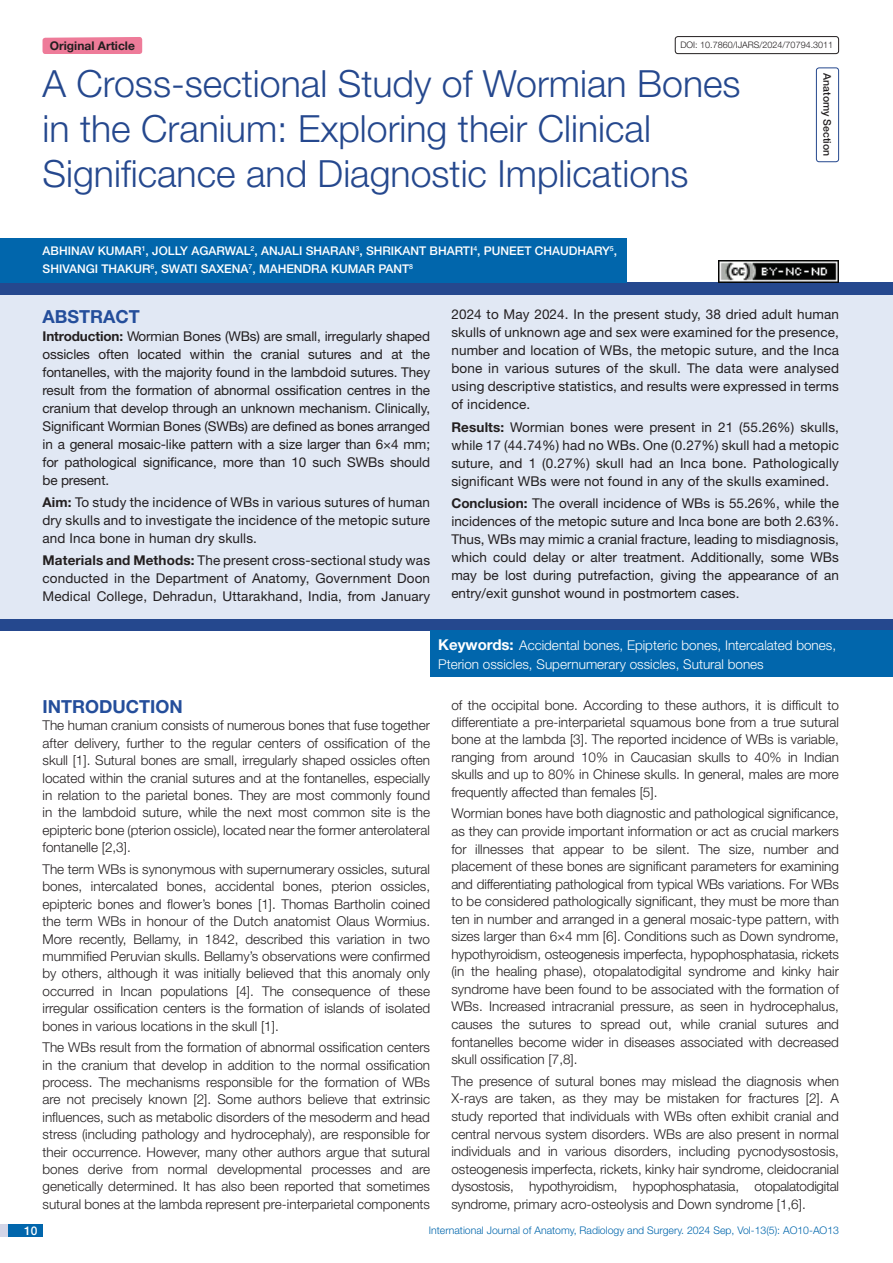
<style>
.page{position:relative;width:893px;height:1263px;background:#fff}
.page>*{position:absolute;margin:0;border:0;box-sizing:border-box;transform-origin:0 0}
.t1{font:300 37.5px/45px "Helvetica Neue";color:#25488e}
.Heading{font:700 18px "Helvetica Neue";color:#244e9b}
.Abstract_head{font:700 18px "Helvetica Neue";color:#244e9b}
.Body_text{font:300 13.5px/17.4px "Helvetica Neue";color:#231f20;text-align:justify}
.Abstract_Text{font:13.5px/18px "Helvetica Neue";letter-spacing:.01em;color:#231f20;text-align:justify}
.Key_words{font:300 13.5px/18.8px "Helvetica Neue";color:#fff}
.Author{font:500 12px/18.8px "Helvetica Neue";color:#fff}
.t2{font:700 12px "Helvetica Neue";color:#231f20}
.t3{font:300 10.5px "Helvetica Neue";color:#0166ac}
.section{font:500 10.5px "Helvetica Neue";color:#231f20}
.t4{font:300 9px "Helvetica Neue";color:#231f20}
.s1{font-weight:700}
.s2{font-weight:700;font-size:15px}
</style>
<div class="page">
<div style="left:0;top:1224px;width:43px;height:13px;background:#d3d5e7"></div>
<div style="left:8px;top:1224px;width:35px;height:13px;background:#0166ac"></div>
<div style="left:816px;top:67px;width:23px;height:95px;border:1px solid #25488e;border-radius:3px"></div>
<div style="left:43px;top:37px;width:99px;height:17px;background:#ee7b99"></div>
<div style="left:675px;top:36px;width:164px;height:18px;border:1px solid #231f20;border-radius:3px"></div>
<div style="left:0;top:283px;width:893px;height:12px;background:#25488e"></div>
<div style="left:0;top:618px;width:893px;height:12px;background:#25488e"></div>
<div style="left:0;top:239px;width:626px;height:44px;background:#0166ac"></div>
<div style="left:0;top:295px;width:893px;height:323px;background:#e1e8f4"></div>
<div style="left:430px;top:630px;width:463px;height:47px;background:#0166ac"></div>
<img style="left:719px;top:260px;width:120px;height:23px">
<p class="t2" style="left:50px;top:38px;width:87px">Original Article</p>
<p class="t4" style="left:680px;top:39px;width:154px">DOI: 10.7860/IJARS/2024/70794.3011</p>
<p class="t1" style="left:43px;top:60px;width:700px">A Cross-sectional Study of Wormian Bones in the Cranium: Exploring their Clinical<br>Significance and Diagnostic Implications</p>
<p class="Author" style="left:43px;top:241px;width:576px">ABHINAV KUMAR<sup>1</sup>, JOLLY AGARWAL<sup>2</sup>, ANJALI SHARAN<sup>3</sup>, SHRIKANT BHARTI<sup>4</sup>, PUNEET CHAUDHARY<sup>5</sup>,<br>SHIVANGI THAKUR<sup>6</sup>, SWATI SAXENA<sup>7</sup>, MAHENDRA KUMAR PANT<sup>8</sup></p>
<p class="section" style="left:833px;top:73px;width:84px;rotate:90deg">ANATOMY SECTION</p>
<p class="Abstract_head" style="left:43px;top:305px;width:99px">ABSTRACT</p>
<p class="Abstract_Text" style="left:43px;top:327px;width:389px"><span class="s1">Introduction:</span> Wormian Bones (WBs) are small, irregularly shaped ossicles often located within the cranial sutures and at the fontanelles, with the majority found in the lambdoid sutures. They result from the formation of abnormal ossification centres in the cranium that develop through an unknown mechanism. Clinically, Significant Wormian Bones (SWBs) are defined as bones arranged in a general mosaic-like pattern with a size larger than 6×4 mm; for pathological significance, more than 10 such SWBs should be present.</p>
<p class="Abstract_Text" style="left:43px;top:493px;width:389px"><span class="s1">Aim:</span> To study the incidence of WBs in various sutures of human dry skulls and to investigate the incidence of the metopic suture and Inca bone in human dry skulls.</p>
<p class="Abstract_Text" style="left:43px;top:551px;width:389px"><span class="s1">Materials and Methods:</span> The present cross-sectional study was conducted in the Department of Anatomy, Government Doon Medical College, Dehradun, Uttarakhand, India, from January</p>
<p class="Abstract_Text" style="left:451px;top:305px;width:389px">2024 to May 2024. In the present study, 38 dried adult human skulls of unknown age and sex were examined for the presence, number and location of WBs, the metopic suture, and the Inca bone in various sutures of the skull. The data were analysed using descriptive statistics, and results were expressed in terms of incidence.</p>
<p class="Abstract_Text" style="left:451px;top:418px;width:389px"><span class="s1">Results:</span> Wormian bones were present in 21 (55.26%) skulls, while 17 (44.74%) had no WBs. One (0.27%) skull had a metopic suture, and 1 (0.27%) skull had an Inca bone. Pathologically significant WBs were not found in any of the skulls examined.</p>
<p class="Abstract_Text" style="left:451px;top:494px;width:389px"><span class="s1">Conclusion:</span> The overall incidence of WBs is 55.26%, while the incidences of the metopic suture and Inca bone are both 2.63%.<br>Thus, WBs may mimic a cranial fracture, leading to misdiagnosis, which could delay or alter treatment. Additionally, some WBs may be lost during putrefaction, giving the appearance of an entry/exit gunshot wound in postmortem cases.</p>
<p class="Key_words" style="left:438px;top:636px;width:399px"><span class="s2">Keywords:</span> Accidental bones, Epipteric bones, Intercalated bones,<br>Pterion ossicles, Supernumerary ossicles, Sutural bones</p>
<p class="Heading" style="left:43px;top:695px;width:142px">INTRODUCTION</p>
<p class="Body_text" style="left:43px;top:717px;width:389px">The human cranium consists of numerous bones that fuse together after delivery, further to the regular centers of ossification of the skull [1]. Sutural bones are small, irregularly shaped ossicles often located within the cranial sutures and at the fontanelles, especially in relation to the parietal bones. They are most commonly found in the lambdoid suture, while the next most common site is the epipteric bone (pterion ossicle), located near the former anterolateral fontanelle [2,3].</p>
<p class="Body_text" style="left:43px;top:860px;width:389px">The term WBs is synonymous with supernumerary ossicles, sutural bones, intercalated bones, accidental bones, pterion ossicles, epipteric bones and flower’s bones [1]. Thomas Bartholin coined the term WBs in honour of the Dutch anatomist Olaus Wormius.<br>More recently, Bellamy, in 1842, described this variation in two mummified Peruvian skulls. Bellamy’s observations were confirmed by others, although it was initially believed that this anomaly only occurred in Incan populations [4]. The consequence of these irregular ossification centers is the formation of islands of isolated bones in various locations in the skull [1].</p>
<p class="Body_text" style="left:43px;top:1038px;width:389px">The WBs result from the formation of abnormal ossification centers in the cranium that develop in addition to the normal ossification process. The mechanisms responsible for the formation of WBs are not precisely known [2]. Some authors believe that extrinsic influences, such as metabolic disorders of the mesoderm and head stress (including pathology and hydrocephaly), are responsible for their occurrence. However, many other authors argue that sutural bones derive from normal developmental processes and are genetically determined. It has also been reported that sometimes sutural bones at the lambda represent pre-interparietal components</p>
<p class="Body_text" style="left:451px;top:696px;width:389px">of the occipital bone. According to these authors, it is difficult to differentiate a pre-interparietal squamous bone from a true sutural bone at the lambda [3]. The reported incidence of WBs is variable, ranging from around 10% in Caucasian skulls to 40% in Indian skulls and up to 80% in Chinese skulls. In general, males are more frequently affected than females [5].</p>
<p class="Body_text" style="left:451px;top:804px;width:389px">Wormian bones have both diagnostic and pathological significance, as they can provide important information or act as crucial markers for illnesses that appear to be silent. The size, number and placement of these bones are significant parameters for examining and differentiating pathological from typical WBs variations. For WBs to be considered pathologically significant, they must be more than ten in number and arranged in a general mosaic-type pattern, with sizes larger than 6×4 mm [6]. Conditions such as Down syndrome, hypothyroidism, osteogenesis imperfecta, hypophosphatasia, rickets (in the healing phase), otopalatodigital syndrome and kinky hair syndrome have been found to be associated with the formation of WBs. Increased intracranial pressure, as seen in hydrocephalus, causes the sutures to spread out, while cranial sutures and fontanelles become wider in diseases associated with decreased skull ossification [7,8].</p>
<p class="Body_text" style="left:451px;top:1072px;width:389px">The presence of sutural bones may mislead the diagnosis when X-rays are taken, as they may be mistaken for fractures [2]. A study reported that individuals with WBs often exhibit cranial and central nervous system disorders. WBs are also present in normal individuals and in various disorders, including pycnodysostosis, osteogenesis imperfecta, rickets, kinky hair syndrome, cleidocranial dysostosis, hypothyroidism, hypophosphatasia, otopalatodigital syndrome, primary acro-osteolysis and Down syndrome [1,6].</p>
<p class="Author" style="left:24px;top:1221px;width:15px">10</p>
<p class="t3" style="left:429px;top:1224px;width:412px">International Journal of Anatomy, Radiology and Surgery. 2024 Sep, Vol-13(5): AO10-AO13</p>
</div>
